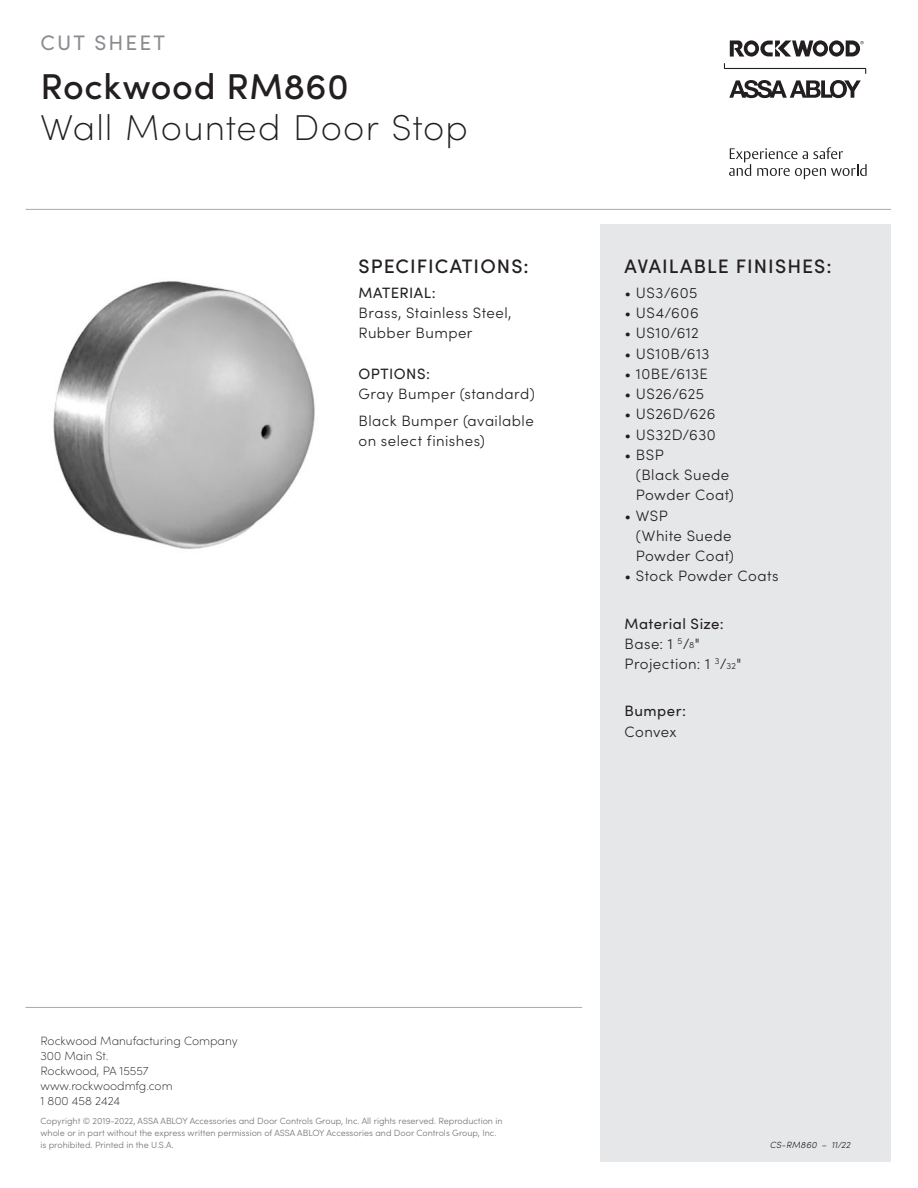
<style>
.page{position:relative;width:918px;height:1188px;background:#fff}
.page>*{position:absolute;margin:0;border:0;box-sizing:border-box;transform-origin:0 0}
.Product_Line{font:200 36px "Sofia Pro";letter-spacing:.03em;color:#231f20}
.CS_Headline{font:500 36px "Sofia Pro";letter-spacing:.02em;color:#231f20}
.t1{font:21px "Sofia Pro";letter-spacing:.1em;color:#8a8c8f}
.Headline{font:500 19.5px "Sofia Pro";letter-spacing:.055em;color:#231f20}
.Body_Bullet{font:300 15px/20.2px "Sofia Pro";letter-spacing:.03em;color:#231f20}
.Body_Copy{font:300 15px/20.2px "Sofia Pro";letter-spacing:.03em;color:#231f20}
.Body_Copy_2{font:300 15px/20.2px "Sofia Pro";letter-spacing:.03em;color:#231f20}
.Body_Copy_2-2{font:15px/20.2px "Sofia Pro";letter-spacing:.03em;color:#231f20}
.Subhead{font:15px "Sofia Pro";letter-spacing:.03em;color:#231f20}
.Body_Copy-2{font:15px "Sofia Pro";letter-spacing:.03em;color:#231f20}
.t2{font:200 12px/15px "Sofia Pro";color:#231f20}
.t3{font:300 9px/12px "Sofia Pro";color:#727477}
.t4{font:italic 300 9px "Sofia Pro";letter-spacing:.02em;color:#231f20}
.s1{font-weight:400}
.s2{font-size:9px}
.s3{font-weight:300}
</style>
<div class="page">
<hr style="left:26px;top:1007px;width:556px;height:1px;background:#a8a9ad">
<hr style="left:26px;top:209px;width:865px;height:1px;background:#a8a9ad">
<div style="left:600px;top:225px;width:291px;height:937px;background:#e6e7e9"></div>
<svg style="left:724px;top:63px;width:142px;height:11px"></svg>
<svg style="left:729px;top:80px;width:132px;height:18px"></svg>
<svg style="left:730px;top:40px;width:134px;height:17px"></svg>
<svg style="left:729px;top:147px;width:138px;height:32px"></svg>
<img style="left:53px;top:281px;width:262px;height:268px">
<h2 class="t1" style="left:41px;top:28px;width:126px">CUT SHEET</h2>
<p class="CS_Headline" style="left:41px;top:60px;width:310px">Rockwood RM860</p>
<p class="Product_Line" style="left:41px;top:102px;width:429px">Wall Mounted Door Stop</p>
<p class="Headline" style="left:359px;top:252px;width:172px">SPECIFICATIONS:</p>
<p class="Subhead" style="left:358px;top:282px;width:79px">MATERIAL:</p>
<p class="Body_Copy" style="left:358px;top:302px;width:155px">Brass, Stainless Steel,<br>Rubber Bumper</p>
<p class="Body_Copy-2" style="left:358px;top:363px;width:73px">OPTIONS:</p>
<p class="Body_Copy" style="left:358px;top:383px;width:178px">Gray Bumper (standard)</p>
<p class="Body_Copy" style="left:358px;top:410px;width:177px">Black Bumper (available on select finishes)</p>
<p class="Headline" style="left:625px;top:252px;width:208px">AVAILABLE FINISHES:</p>
<p class="Body_Bullet" style="left:625px;top:282px;width:74px">• US3/605</p>
<p class="Body_Bullet" style="left:625px;top:302px;width:76px">• US4/606</p>
<p class="Body_Bullet" style="left:625px;top:322px;width:76px">• US10/612</p>
<p class="Body_Bullet" style="left:625px;top:342px;width:86px">• US10B/613</p>
<p class="Body_Bullet" style="left:625px;top:363px;width:85px">• 10BE/613E</p>
<p class="Body_Bullet" style="left:625px;top:383px;width:81px">• US26/625</p>
<p class="Body_Bullet" style="left:625px;top:403px;width:92px">• US26D/626</p>
<p class="Body_Bullet" style="left:625px;top:423px;width:93px">• US32D/630</p>
<p class="Body_Bullet" style="left:636px;top:444px;width:100px;text-indent:-11px">• BSP<br>(Black Suede<br>Powder Coat)</p>
<p class="Body_Bullet" style="left:636px;top:504px;width:100px;text-indent:-11px">• WSP<br>(White Suede<br>Powder Coat)</p>
<p class="Body_Bullet" style="left:625px;top:565px;width:155px">• Stock Powder Coats</p>
<p class="Body_Copy_2" style="left:625px;top:612px;width:119px"><span class="s1">Material Size:<br></span>Base: 1 <sup>5</sup>/<span class="s2">8</span>"<br>Projection: 1 <sup>3</sup>/<span class="s2">32</span>"</p>
<p class="Body_Copy_2-2" style="left:625px;top:700px;width:63px">Bumper:<br><span class="s3">Convex</span></p>
<h3 class="t2" style="left:40px;top:1033px;width:199px">Rockwood Manufacturing Company<br>300 Main St.<br>Rockwood, PA 15557 www.rockwoodmfg.com<br>1 800 458 2424</h3>
<p class="t3" style="left:40px;top:1114px;width:464px">Copyright © 2019-2022, ASSA ABLOY Accessories and Door Controls Group, Inc. All rights reserved. Reproduction in whole or in part without the express written permission of ASSA ABLOY Accessories and Door Controls Group, Inc. is prohibited. Printed in the U.S.A.</p>
<p class="t4" style="left:770px;top:1138px;width:82px">CS-RM860 – 11/22</p>
</div>
